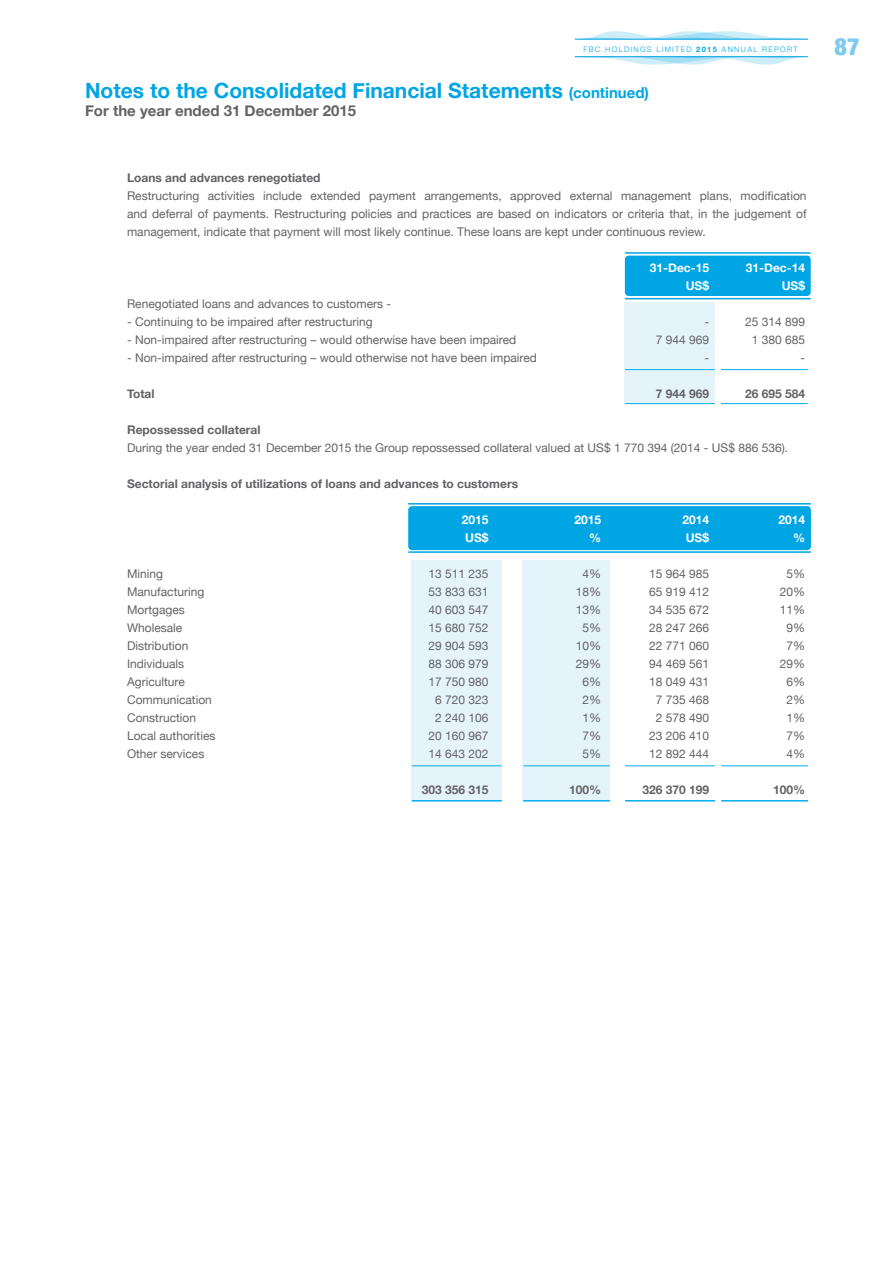
<style>
.page{position:relative;width:893px;height:1263px;background:#fff}
.page>*{position:absolute;margin:0;border:0;box-sizing:border-box;transform-origin:0 0}
.t1{font:900 condensed 24px "Helvetica Neue";color:#80caf0}
.t2{font:700 21px "Helvetica Neue";color:#00a5e3}
.t3{font:700 15px "Helvetica Neue";color:#636366}
.t4{font:12px/18px "Helvetica Neue";color:#636366;text-align:justify}
.t5{font:700 12px "Helvetica Neue";color:#636366}
.t6{font:700 12px "Helvetica Neue";color:#fff}
.t7{font:300 7.5px "Helvetica Neue";letter-spacing:.175em;color:#00a5e3}
.s1{font-weight:700}
.s2{font-size:15px}
</style>
<div class="page">
<svg style="left:575px;top:56px;width:233px;height:9px"></svg>
<svg style="left:575px;top:31px;width:233px;height:9px"></svg>
<div style="left:412px;top:560px;width:90px;height:241px;background:#e5f3fb"></div>
<div style="left:523px;top:560px;width:87px;height:241px;background:#e5f3fb"></div>
<div style="left:408px;top:506px;width:403px;height:44px;background:#00a5e3;border-radius:4px"></div>
<hr style="left:408px;top:551px;width:403px;height:2px;background:#00a5e3">
<hr style="left:408px;top:503px;width:403px;height:2px;background:#00a5e3">
<div style="left:625px;top:303px;width:90px;height:101px;background:#e5f3fb"></div>
<div style="left:625px;top:256px;width:186px;height:40px;background:#00a5e3;border-radius:4px"></div>
<hr style="left:625px;top:298px;width:186px;height:1px;background:#00a5e3">
<hr style="left:625px;top:252px;width:186px;height:2px;background:#00a5e3">
<hr style="left:721px;top:403px;width:87px;height:1px;background:#00aeef">
<hr style="left:625px;top:403px;width:90px;height:1px;background:#00aeef">
<hr style="left:721px;top:369px;width:87px;height:1px;background:#00aeef">
<hr style="left:625px;top:369px;width:90px;height:1px;background:#00aeef">
<hr style="left:721px;top:765px;width:87px;height:1px;background:#00aeef">
<hr style="left:625px;top:765px;width:90px;height:1px;background:#00aeef">
<hr style="left:523px;top:765px;width:87px;height:1px;background:#00aeef">
<hr style="left:412px;top:765px;width:90px;height:1px;background:#00aeef">
<hr style="left:721px;top:800px;width:87px;height:1px;background:#00aeef">
<hr style="left:625px;top:800px;width:90px;height:1px;background:#00aeef">
<hr style="left:523px;top:800px;width:87px;height:1px;background:#00aeef">
<hr style="left:412px;top:800px;width:90px;height:1px;background:#00aeef">
<p class="t7" style="left:584px;top:43px;width:216px">FBC HOLDINGS LIMITED <span class="s1">2015</span> ANNUAL REPORT</p>
<h1 class="t1" style="left:835px;top:27px;width:26px">87</h1>
<p class="t2" style="left:85px;top:74px;width:565px">Notes to the Consolidated Financial Statements <span class="s2">(continued)</span></p>
<p class="t3" style="left:85px;top:99px;width:273px">For the year ended 31 December 2015</p>
<p class="t5" style="left:127px;top:168px;width:195px">Loans and advances renegotiated</p>
<p class="t4" style="left:127px;top:187px;width:681px">Restructuring activities include extended payment arrangements, approved external management plans, modification and deferral of payments. Restructuring policies and practices are based on indicators or criteria that, in the judgement of management, indicate that payment will most likely continue. These loans are kept under continuous review.</p>
<p class="t6" style="left:650px;top:258px;width:61px">31-Dec-15</p>
<p class="t6" style="left:746px;top:258px;width:61px">31-Dec-14</p>
<p class="t6" style="left:686px;top:276px;width:25px">US$</p>
<p class="t6" style="left:782px;top:276px;width:25px">US$</p>
<p class="t4" style="left:127px;top:295px;width:266px">Renegotiated loans and advances to customers -</p>
<p class="t4" style="left:127px;top:313px;width:247px">- Continuing to be impaired after restructuring</p>
<p class="t4" style="left:704px;top:313px;width:6px">-</p>
<p class="t4" style="left:745px;top:313px;width:62px">25 314 899</p>
<p class="t4" style="left:127px;top:331px;width:391px">- Non-impaired after restructuring – would otherwise have been impaired</p>
<p class="t4" style="left:656px;top:331px;width:55px">7 944 969</p>
<p class="t4" style="left:752px;top:331px;width:55px">1 380 685</p>
<p class="t4" style="left:127px;top:349px;width:411px">- Non-impaired after restructuring – would otherwise not have been impaired</p>
<p class="t4" style="left:704px;top:349px;width:6px">-</p>
<p class="t4" style="left:800px;top:349px;width:6px">-</p>
<p class="t5" style="left:127px;top:384px;width:29px">Total</p>
<p class="t5" style="left:656px;top:384px;width:55px">7 944 969</p>
<p class="t5" style="left:745px;top:384px;width:62px">26 695 584</p>
<p class="t5" style="left:127px;top:420px;width:135px">Repossessed collateral</p>
<p class="t4" style="left:127px;top:439px;width:663px">During the year ended 31 December 2015 the Group repossessed collateral valued at US$ 1 770 394 (2014 - US$ 886 536).</p>
<p class="t5" style="left:127px;top:474px;width:393px">Sectorial analysis of utilizations of loans and advances to customers</p>
<p class="t6" style="left:462px;top:510px;width:28px">2015</p>
<p class="t6" style="left:574px;top:510px;width:28px">2015</p>
<p class="t6" style="left:682px;top:510px;width:28px">2014</p>
<p class="t6" style="left:778px;top:510px;width:28px">2014</p>
<p class="t6" style="left:465px;top:528px;width:25px">US$</p>
<p class="t6" style="left:589px;top:528px;width:13px">%</p>
<p class="t6" style="left:686px;top:528px;width:25px">US$</p>
<p class="t6" style="left:793px;top:528px;width:13px">%</p>
<p class="t4" style="left:127px;top:565px;width:38px">Mining</p>
<p class="t4" style="left:428px;top:565px;width:62px">13 511 235</p>
<p class="t4" style="left:582px;top:565px;width:20px">4%</p>
<p class="t4" style="left:649px;top:565px;width:62px">15 964 985</p>
<p class="t4" style="left:786px;top:565px;width:20px">5%</p>
<p class="t4" style="left:127px;top:583px;width:79px">Manufacturing</p>
<p class="t4" style="left:428px;top:583px;width:62px">53 833 631</p>
<p class="t4" style="left:576px;top:583px;width:27px">18%</p>
<p class="t4" style="left:649px;top:583px;width:62px">65 919 412</p>
<p class="t4" style="left:780px;top:583px;width:27px">20%</p>
<p class="t4" style="left:127px;top:601px;width:59px">Mortgages</p>
<p class="t4" style="left:428px;top:601px;width:62px">40 603 547</p>
<p class="t4" style="left:576px;top:601px;width:27px">13%</p>
<p class="t4" style="left:649px;top:601px;width:62px">34 535 672</p>
<p class="t4" style="left:780px;top:601px;width:27px">11%</p>
<p class="t4" style="left:127px;top:619px;width:57px">Wholesale</p>
<p class="t4" style="left:428px;top:619px;width:62px">15 680 752</p>
<p class="t4" style="left:582px;top:619px;width:20px">5%</p>
<p class="t4" style="left:649px;top:619px;width:62px">28 247 266</p>
<p class="t4" style="left:786px;top:619px;width:20px">9%</p>
<p class="t4" style="left:127px;top:637px;width:63px">Distribution</p>
<p class="t4" style="left:428px;top:637px;width:62px">29 904 593</p>
<p class="t4" style="left:576px;top:637px;width:27px">10%</p>
<p class="t4" style="left:649px;top:637px;width:62px">22 771 060</p>
<p class="t4" style="left:786px;top:637px;width:20px">7%</p>
<p class="t4" style="left:127px;top:655px;width:59px">Individuals</p>
<p class="t4" style="left:428px;top:655px;width:62px">88 306 979</p>
<p class="t4" style="left:576px;top:655px;width:27px">29%</p>
<p class="t4" style="left:649px;top:655px;width:62px">94 469 561</p>
<p class="t4" style="left:780px;top:655px;width:27px">29%</p>
<p class="t4" style="left:127px;top:673px;width:59px">Agriculture</p>
<p class="t4" style="left:428px;top:673px;width:62px">17 750 980</p>
<p class="t4" style="left:582px;top:673px;width:20px">6%</p>
<p class="t4" style="left:649px;top:673px;width:62px">18 049 431</p>
<p class="t4" style="left:786px;top:673px;width:20px">6%</p>
<p class="t4" style="left:127px;top:691px;width:86px">Communication</p>
<p class="t4" style="left:435px;top:691px;width:55px">6 720 323</p>
<p class="t4" style="left:582px;top:691px;width:20px">2%</p>
<p class="t4" style="left:656px;top:691px;width:55px">7 735 468</p>
<p class="t4" style="left:786px;top:691px;width:20px">2%</p>
<p class="t4" style="left:127px;top:709px;width:71px">Construction</p>
<p class="t4" style="left:435px;top:709px;width:55px">2 240 106</p>
<p class="t4" style="left:582px;top:709px;width:20px">1%</p>
<p class="t4" style="left:656px;top:709px;width:55px">2 578 490</p>
<p class="t4" style="left:786px;top:709px;width:20px">1%</p>
<p class="t4" style="left:127px;top:727px;width:90px">Local authorities</p>
<p class="t4" style="left:428px;top:727px;width:62px">20 160 967</p>
<p class="t4" style="left:582px;top:727px;width:20px">7%</p>
<p class="t4" style="left:649px;top:727px;width:62px">23 206 410</p>
<p class="t4" style="left:786px;top:727px;width:20px">7%</p>
<p class="t4" style="left:127px;top:745px;width:79px">Other services</p>
<p class="t4" style="left:428px;top:745px;width:62px">14 643 202</p>
<p class="t4" style="left:582px;top:745px;width:20px">5%</p>
<p class="t4" style="left:649px;top:745px;width:62px">12 892 444</p>
<p class="t4" style="left:786px;top:745px;width:20px">4%</p>
<p class="t5" style="left:422px;top:780px;width:68px">303 356 315</p>
<p class="t5" style="left:569px;top:780px;width:34px">100%</p>
<p class="t5" style="left:642px;top:780px;width:68px">326 370 199</p>
<p class="t5" style="left:773px;top:780px;width:34px">100%</p>
</div>
